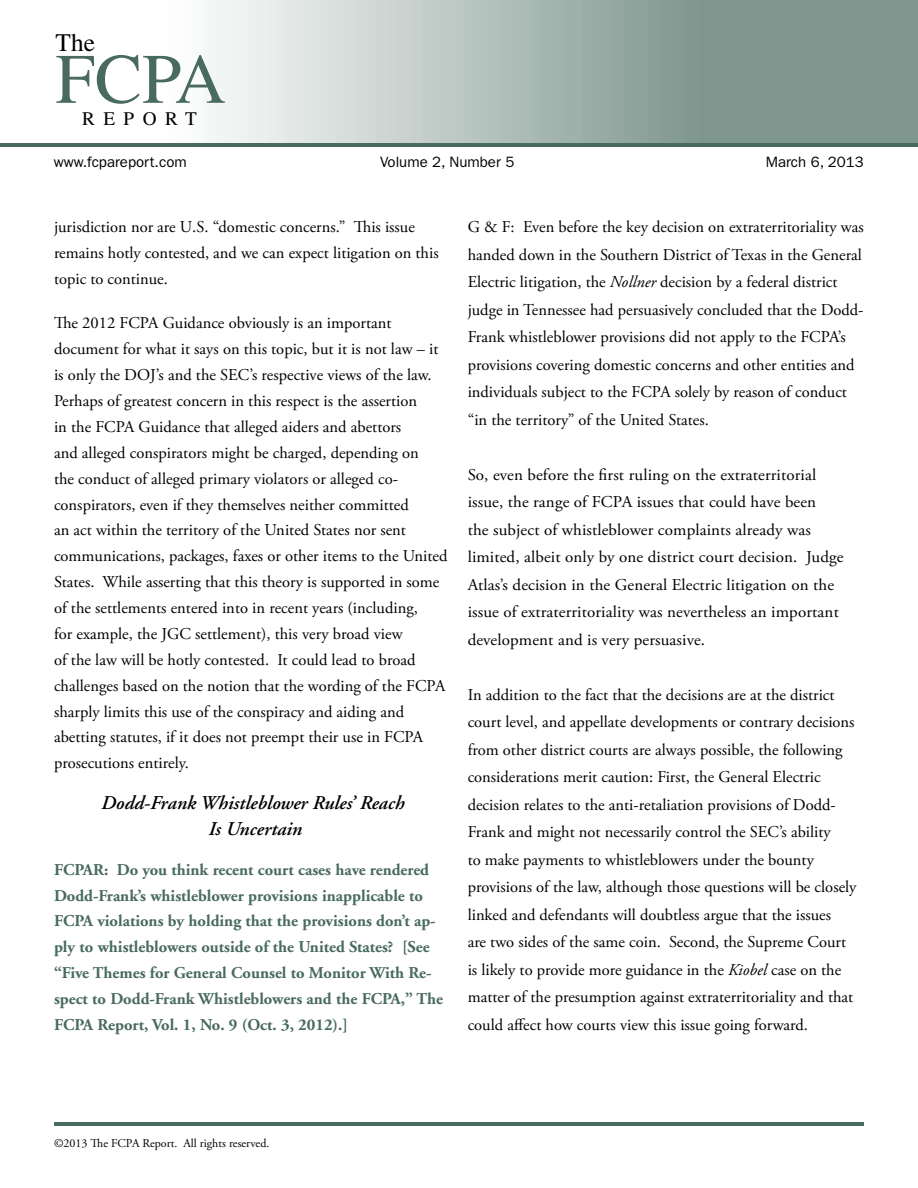
<style>
.page{position:relative;width:918px;height:1188px;background:#fff}
.page>*{position:absolute;margin:0;border:0;box-sizing:border-box;transform-origin:0 0}
.t1{font:70.8px "Times";color:#496b5f}
.t2{font:25.35px "Times";color:#000}
.t3{font:italic 600 19.5px/26px "Adobe Garamond";color:#000;text-align:center}
.t4{font:19.2px "Times";letter-spacing:.44em;color:#000}
.t5{font:16.5px/27.5px "Adobe Garamond Pro";color:#000}
.t6{font:700 16.5px/25.8px "Adobe Garamond";color:#496b5f}
.t7{font:15px "Franklin Gothic";color:#000}
.t8{font:12px "Adobe Garamond Pro";color:#000}
.s1{font-style:italic}
</style>
<div class="page">
<hr style="left:54px;top:1122px;width:809px;height:4px;background:#496b5f">
<hr style="left:0;top:143px;width:918px;height:4px;background:#496b5f">
<h2 class="t2" style="left:56px;top:28px;width:41px">The</h2>
<h1 class="t1" style="left:55px;top:39px;width:172px">FCPA</h1>
<p class="t4" style="left:82px;top:108px;width:116px">REPORT</p>
<p class="t7" style="left:54px;top:153px;width:134px">www.fcpareport.com</p>
<p class="t7" style="left:380px;top:153px;width:136px">Volume 2, Number 5</p>
<p class="t7" style="left:766px;top:153px;width:100px">March 6, 2013</p>
<p class="t5" style="left:54px;top:215px;width:386px;line-height:25.8px">jurisdiction nor are U.S. “domestic concerns.” This issue remains hotly contested, and we can expect litigation on this topic to continue.</p>
<p class="t5" style="left:54px;top:311px;width:395px;line-height:25.8px">The 2012 FCPA Guidance obviously is an important document for what it says on this topic, but it is not law – it is only the DOJ’s and the SEC’s respective views of the law.<br>Perhaps of greatest concern in this respect is the assertion<br>in the FCPA Guidance that alleged aiders and abettors<br>and alleged conspirators might be charged, depending on<br>the conduct of alleged primary violators or alleged co&shy;conspirators, even if they themselves neither committed<br>an act within the territory of the United States nor sent communications, packages, faxes or other items to the United States. While asserting that this theory is supported in some of the settlements entered into in recent years (including,<br>for example, the JGC settlement), this very broad view<br>of the law will be hotly contested. It could lead to broad challenges based on the notion that the wording of the FCPA sharply limits this use of the conspiracy and aiding and abetting statutes, if it does not preempt their use in FCPA prosecutions entirely.</p>
<p class="t3" style="left:101px;top:791px;width:305px">Dodd-Frank Whistleblower Rules’ Reach<br>Is Uncertain</p>
<p class="t6" style="left:54px;top:857px;width:391px">FCPAR: Do you think recent court cases have rendered Dodd-Frank’s whistleblower provisions inapplicable to FCPA violations by holding that the provisions don’t ap&shy;ply to whistleblowers outside of the United States? [See “Five Themes for General Counsel to Monitor With Re&shy;spect to Dodd-Frank Whistleblowers and the FCPA,” The FCPA Report, Vol. 1, No. 9 (Oct. 3, 2012).]</p>
<p class="t5" style="left:468px;top:214px;width:398px">G &amp; F: Even before the key decision on extraterritoriality was handed down in the Southern District of Texas in the General Electric litigation, the <span class="s1">Nollner</span> decision by a federal district judge in Tennessee had persuasively concluded that the Dodd-Frank whistleblower provisions did not apply to the FCPA’s provisions covering domestic concerns and other entities and individuals subject to the FCPA solely by reason of conduct “in the territory” of the United States.</p>
<p class="t5" style="left:468px;top:462px;width:377px">So, even before the first ruling on the extraterritorial issue, the range of FCPA issues that could have been<br>the subject of whistleblower complaints already was limited, albeit only by one district court decision. Judge Atlas’s decision in the General Electric litigation on the issue of extraterritoriality was nevertheless an important development and is very persuasive.</p>
<p class="t5" style="left:468px;top:682px;width:390px">In addition to the fact that the decisions are at the district court level, and appellate developments or contrary decisions from other district courts are always possible, the following considerations merit caution: First, the General Electric decision relates to the anti-retaliation provisions of Dodd-Frank and might not necessarily control the SEC’s ability<br>to make payments to whistleblowers under the bounty provisions of the law, although those questions will be closely linked and defendants will doubtless argue that the issues<br>are two sides of the same coin. Second, the Supreme Court is likely to provide more guidance in the <span class="s1">Kiobel</span> case on the matter of the presumption against extraterritoriality and that could affect how courts view this issue going forward.</p>
<p class="t8" style="left:54px;top:1136px;width:217px">©2013 The FCPA Report. All rights reserved.</p>
</div>
